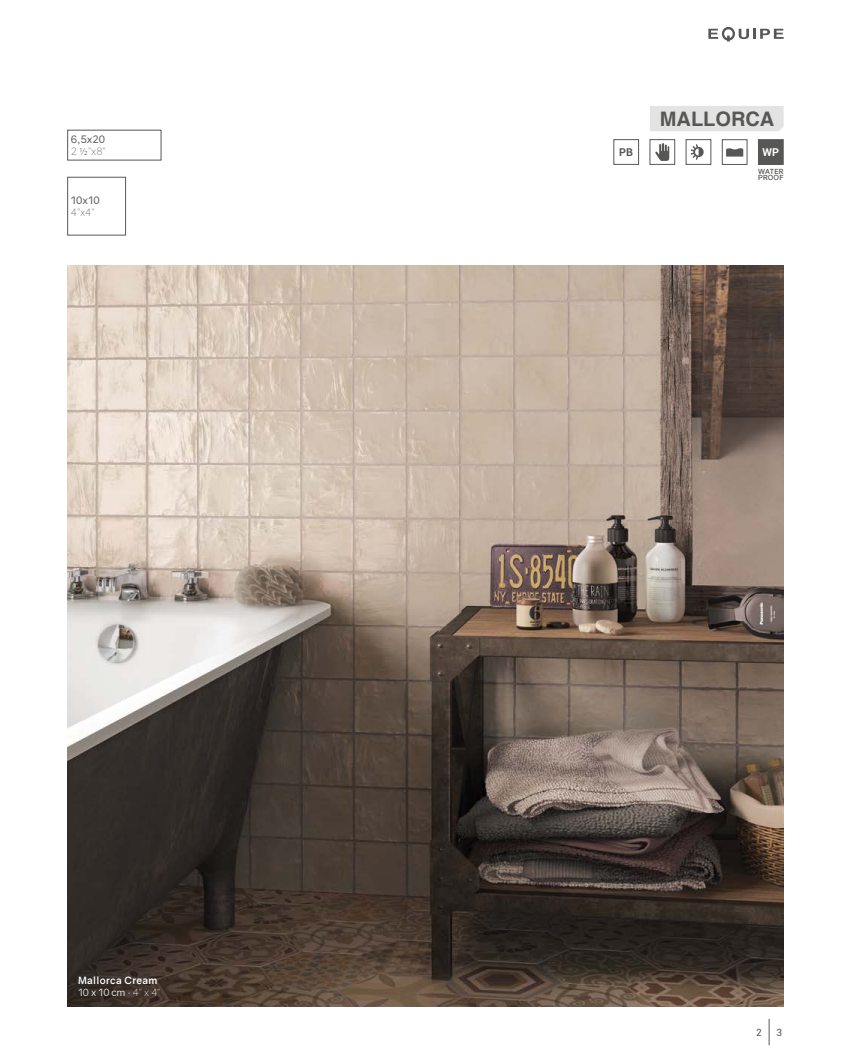
<style>
.page{position:relative;width:851px;height:1063px;background:#fff}
.page>*{position:absolute;margin:0;border:0;box-sizing:border-box;transform-origin:0 0}
.t1{font:700 20px "Helvetica";color:#575756}
.t2{font:700 10.75px "Roboto";color:#575756}
.t3{font:700 10.75px "Roboto";color:#fff}
.t4{font:10.25px/12.4px "Gravity";color:#575756}
.t5{font:300 10.25px "Gravity";color:#575756}
.t6{font:700 10px/12px "Gravity";letter-spacing:.03em;color:#fff}
.t7{font:10px "Roboto";color:#575756}
.t8{font:700 7px/6.2px "Gravity";letter-spacing:.015em;color:#575756}
.s1{font-weight:300}
.s2{font-family:"Seravek";font-weight:200}
.s3{font-weight:400}
</style>
<div class="page">
<svg style="left:708px;top:27px;width:75px;height:15px"></svg>
<svg style="left:768px;top:1019px;width:1px;height:26px"></svg>
<div style="left:721px;top:139px;width:26px;height:26px;border:1px solid #575756"></div>
<svg style="left:726px;top:148px;width:17px;height:9px"></svg>
<img style="left:67px;top:266px;width:716px;height:740px">
<div style="left:650px;top:106px;width:133px;height:25px;background:#e3e3e3"></div>
<div style="left:67px;top:130px;width:94px;height:30px;background:#fff;border:1px solid #575756"></div>
<div style="left:67px;top:177px;width:59px;height:58px;background:#fff;border:1px solid #575756"></div>
<svg style="left:655px;top:143px;width:14px;height:18px"></svg>
<div style="left:649px;top:139px;width:26px;height:26px;border:1px solid #575756"></div>
<div style="left:613px;top:139px;width:26px;height:26px;border:1px solid #575756"></div>
<svg style="left:690px;top:144px;width:13px;height:16px"></svg>
<div style="left:685px;top:139px;width:26px;height:26px;border:1px solid #575756"></div>
<div style="left:758px;top:140px;width:25px;height:24px;background:#575756"></div>
<div style="left:758px;top:139px;width:25px;height:26px;border:1px solid #575756"></div>
<p class="t4" style="left:71px;top:133px;width:36px">6,5x20<br><span class="s1">2</span> <span class="s2">1/2</span><span class="s1">”x8”</span></p>
<p class="t4" style="left:71px;top:194px;width:30px">10x10</p>
<p class="t5" style="left:71px;top:206px;width:25px">4”x4”</p>
<p class="t6" style="left:78px;top:974px;width:84px">Mallorca Cream<br><span class="s3">10 x 10 cm ·</span> <span class="s1">4” x 4”</span></p>
<h1 class="t1" style="left:659px;top:103px;width:116px">MALLORCA</h1>
<p class="t2" style="left:619px;top:145px;width:15px">PB</p>
<p class="t3" style="left:762px;top:145px;width:18px">WP</p>
<p class="t8" style="left:758px;top:169px;width:27px">WATER<br>PROOF</p>
<p class="t7" style="left:756px;top:1025px;width:7px">2</p>
<p class="t7" style="left:776px;top:1025px;width:7px">3</p>
</div>
